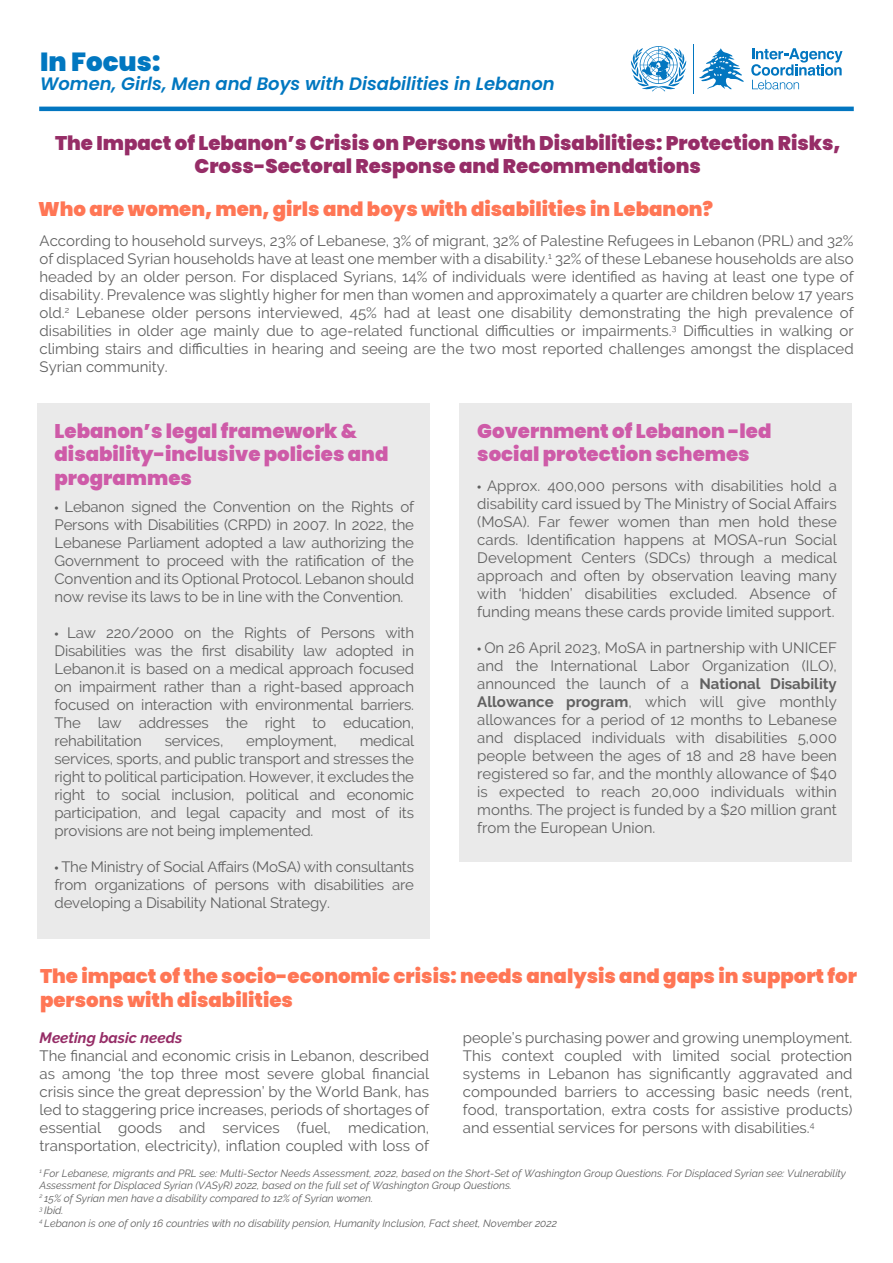
<style>
.page{position:relative;width:893px;height:1263px;background:#fff}
.page>*{position:absolute;margin:0;border:0;box-sizing:border-box;transform-origin:0 0}
.t1{font:900 26.1px "Poppins";color:#0177c0}
.t2{font:900 19.8px/23.7px "Poppins";color:#ff7655}
.t3{font:900 19.8px/23.7px "Poppins";color:#ce5ba8}
.t4{font:900 19.8px/23.7px "Poppins";color:#962d67;text-align:center}
.t5{font:italic 600 18px "Poppins";color:#0177c0}
.t6{font:15px/18px "Raleway";color:#606060;text-align:justify}
.t7{font:italic 700 15px "Raleway";color:#962d67}
.t8{font:italic 10.5px/12.6px "Raleway";color:#606060}
.s1{font-family:"Myriad Pro"}
.s2{font-weight:700}
</style>
<div class="page">
<div style="left:37px;top:403px;width:392px;height:536px;background:#eaeaea"></div>
<svg style="left:630px;top:46px;width:57px;height:45px"></svg>
<hr style="left:693px;top:44px;width:1px;height:49px;background:#0276c0">
<svg style="left:751px;top:48px;width:91px;height:41px"></svg>
<svg style="left:699px;top:48px;width:45px;height:41px"></svg>
<hr style="left:39px;top:107px;width:815px;height:4px;background:#0276c0">
<div style="left:460px;top:403px;width:392px;height:459px;background:#eaeaea"></div>
<h1 class="t1" style="left:40px;top:46px;width:122px">In Focus:</h1>
<p class="t5" style="left:40px;top:73px;width:516px">Women, Girls, Men and Boys with Disabilities in Lebanon</p>
<h2 class="t4" style="left:55px;top:131px;width:787px">The Impact of Lebanon’s Crisis on Persons with Disabilities: Protection Risks,<br>Cross-Sectoral Response and Recommendations</h2>
<h2 class="t2" style="left:38px;top:197px;width:677px">Who are women, men, girls and boys with disabilities in Lebanon?</h2>
<p class="t6" style="left:40px;top:232px;width:816px">According to household surveys, 23% of Lebanese, 3% of migrant, 32% of Palestine Refugees in Lebanon (PRL) and 32% of displaced Syrian households have at least one member with a disability.<sup>1</sup> 32% of these Lebanese households are also headed by an older person. For displaced Syrians, 14% of individuals were identified as having at least one type of disability. Prevalence was slightly higher for men than women and approximately a quarter are children below 17 years old.<sup>2</sup> Lebanese older persons interviewed, 45% had at least one disability demonstrating the high prevalence of disabilities in older age mainly due to age-related functional difficulties or impairments.<sup>3</sup> Difficulties in walking or climbing stairs and difficulties in hearing and seeing are the two most reported challenges amongst the displaced Syrian community.</p>
<h2 class="t3" style="left:55px;top:419px;width:335px">Lebanon’s legal framework &amp; disability-inclusive policies and programmes</h2>
<p class="t6" style="left:55px;top:498px;width:361px"><span class="s1">•</span> Lebanon signed the Convention on the Rights of Persons with Disabilities (CRPD) in 2007. In 2022, the Lebanese Parliament adopted a law authorizing the Government to proceed with the ratification of the Convention and its Optional Protocol. Lebanon should now revise its laws to be in line with the Convention.</p>
<p class="t6" style="left:55px;top:624px;width:361px"><span class="s1">•</span> Law 220/2000 on the Rights of Persons with Disabilities was the first disability law adopted in Lebanon.it is based on a medical approach focused on impairment rather than a right-based approach focused on interaction with environmental barriers.<br>The law addresses the right to education, rehabilitation</p>
<p class="t6" style="left:55px;top:732px;width:361px;text-indent:305px">medical services, sports, and public transport and stresses the right to political participation. However, it excludes the right to social inclusion, political and economic participation, and legal capacity and most of its provisions are not being implemented.</p>
<p class="t6" style="left:55px;top:858px;width:361px"><span class="s1">•</span> The Ministry of Social Affairs (MoSA) with consultants from organizations of persons with disabilities are developing a Disability National Strategy.</p>
<p class="t6" style="left:165px;top:732px;width:60px">services,</p>
<p class="t6" style="left:246px;top:732px;width:92px">employment,</p>
<h2 class="t3" style="left:477px;top:419px;width:296px">Government of Lebanon -led social protection schemes</h2>
<p class="t6" style="left:477px;top:477px;width:361px"><span class="s1">•</span> Approx. 400,000 persons with disabilities hold a disability card issued by The Ministry of Social Affairs (MoSA). Far fewer women than men hold these cards. Identification happens at MOSA-run Social Development Centers (SDCs) through a medical approach and often by observation leaving many with ‘hidden’ disabilities excluded. Absence of funding means these cards provide limited support.</p>
<p class="t6" style="left:477px;top:639px;width:361px"><span class="s1">•</span> On 26 April 2023, MoSA in partnership with UNICEF and the International Labor Organization (ILO), announced the launch of a <span class="s2">National Disability Allowance program</span>, which will give monthly allowances for a period of 12 months to Lebanese and displaced individuals with disabilities 5,000 people between the ages of 18 and 28 have been registered so far, and the monthly allowance of $40 is expected to reach 20,000 individuals within months. The project is funded by a $20 million grant from the European Union.</p>
<h2 class="t2" style="left:40px;top:965px;width:818px">The impact of the socio-economic crisis: needs analysis and gaps in support for persons with disabilities</h2>
<p class="t6" style="left:463px;top:1028px;width:391px">people’s purchasing power and growing unemployment.<br>This context coupled with limited social protection systems in Lebanon has significantly aggravated and compounded barriers to accessing basic needs (rent, food, transportation, extra costs for assistive products) and essential services for persons with disabilities.<sup>4</sup></p>
<p class="t7" style="left:40px;top:1029px;width:144px">Meeting basic needs</p>
<p class="t6" style="left:40px;top:1046px;width:391px">The financial and economic crisis in Lebanon, described as among ‘the top three most severe global financial crisis since the great depression’ by the World Bank, has led to staggering price increases, periods of shortages of essential goods and services (fuel, medication, transportation, electricity), inflation coupled with loss of</p>
<p class="t8" style="left:40px;top:1166px;width:808px"><sup>1</sup> For Lebanese, migrants and PRL see: Multi-Sector Needs Assessment, 2022, based on the Short-Set of Washington Group Questions. For Displaced Syrian see: Vulnerability Assessment for Displaced Syrian (VASyR) 2022, based on the full set of Washington Group Questions.<br><sup>2</sup> 15% of Syrian men have a disability compared to 12% of Syrian women.<br><sup>3</sup> Ibid.<br><sup>4</sup> Lebanon is one of only 16 countries with no disability pension, Humanity Inclusion, Fact sheet, November 2022</p>
</div>
